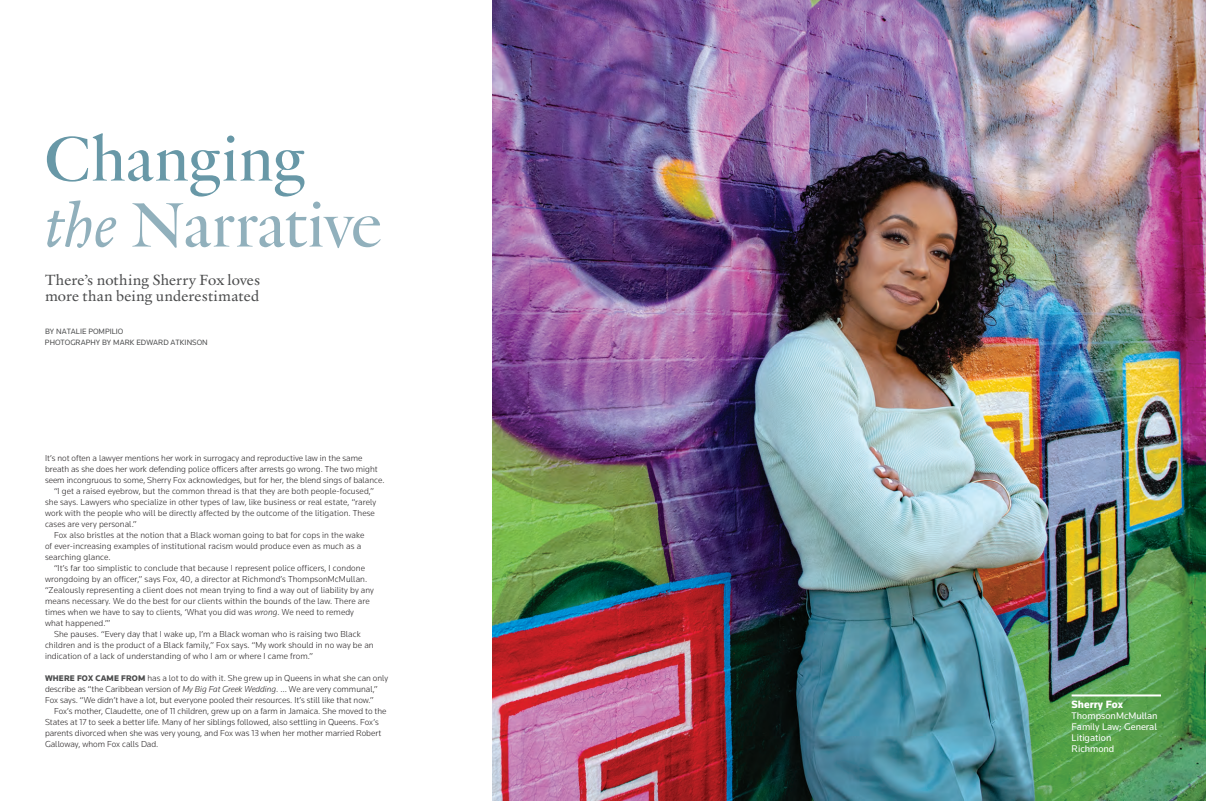
<style>
.page{position:relative;width:1206px;height:801px;background:#fff}
.page>*{position:absolute;margin:0;border:0;box-sizing:border-box;transform-origin:0 0}
.t1{font:700 64px/66px "Verdigris MVB Pro Big";letter-spacing:.005em;color:#91b0bc}
.t2{font:15px/16.5px "Verdigris MVB Pro Text";letter-spacing:.015em;color:#4b4c4d}
.t3{font:900 11px "Knowledge";color:#fff}
.t4{font:10px/11px "Knowledge";color:#fff}
.t5{font:300 9px/11px "Knowledge";letter-spacing:.01em;color:#231f20}
.t6{font:8px/11px "Knowledge";color:#4b4c4d}
.s1{color:#6898a7}
.s2{font-family:"Verdigris MVB Pro Text";font-weight:400;font-style:italic}
.s3{font-style:italic}
.s4{font-weight:900;font-size:8.5px;color:#4b4c4d}
</style>
<div class="page">
<img style="left:492px;top:0;width:714px;height:801px">
<hr style="left:1072px;top:694px;width:89px;height:2px;background:#fff">
<h1 class="t1" style="left:44px;top:127px;width:339px"><span class="s1">Changing </span><span class="s2">the</span> Narrative</h1>
<h2 class="t2" style="left:45px;top:271px;width:217px">There’s nothing Sherry Fox loves more than being underestimated</h2>
<p class="t6" style="left:45px;top:326px;width:164px">BY NATALIE POMPILIO<br>PHOTOGRAPHY BY MARK EDWARD ATKINSON</p>
<p class="t5" style="left:45px;top:452px;width:319px">It’s not often a lawyer mentions her work in surrogacy and reproductive law in the same</p>
<p class="t5" style="left:45px;top:463px;width:334px">breath as she does her work defending police officers after arrests go wrong. The two might</p>
<p class="t5" style="left:45px;top:474px;width:341px">seem incongruous to some, Sherry Fox acknowledges, but for her, the blend sings of balance.</p>
<p class="t5" style="left:54px;top:485px;width:322px">“I get a raised eyebrow, but the common thread is that they are both people-focused,”</p>
<p class="t5" style="left:45px;top:496px;width:333px">she says. Lawyers who specialize in other types of law, like business or real estate, “rarely</p>
<p class="t5" style="left:45px;top:507px;width:331px">work with the people who will be directly affected by the outcome of the litigation. These</p>
<p class="t5" style="left:45px;top:518px;width:93px">cases are very personal.”</p>
<p class="t5" style="left:54px;top:529px;width:312px">Fox also bristles at the notion that a Black woman going to bat for cops in the wake</p>
<p class="t5" style="left:45px;top:540px;width:318px">of ever-increasing examples of institutional racism would produce even as much as a</p>
<p class="t5" style="left:45px;top:551px;width:67px">searching glance.</p>
<p class="t5" style="left:54px;top:562px;width:313px">“It’s far too simplistic to conclude that because I represent police officers, I condone</p>
<p class="t5" style="left:45px;top:573px;width:324px">wrongdoing by an officer,” says Fox, 40, a director at Richmond’s ThompsonMcMullan.</p>
<p class="t5" style="left:45px;top:584px;width:331px">“Zealously representing a client does not mean trying to find a way out of liability by any</p>
<p class="t5" style="left:45px;top:595px;width:326px">means necessary. We do the best for our clients within the bounds of the law. There are</p>
<p class="t5" style="left:45px;top:606px;width:311px">times when we have to say to clients, ‘What you did was <span class="s3">wrong</span>. We need to remedy</p>
<p class="t5" style="left:45px;top:617px;width:67px">what happened.’”</p>
<p class="t5" style="left:54px;top:628px;width:308px">She pauses. “Every day that I wake up, I’m a Black woman who is raising two Black</p>
<p class="t5" style="left:45px;top:639px;width:330px">children and is the product of a Black family,” Fox says. “My work should in no way be an</p>
<p class="t5" style="left:45px;top:650px;width:270px">indication of a lack of understanding of who I am or where I came from.”</p>
<p class="t5" style="left:45px;top:672px;width:345px"><span class="s4">WHERE FOX CAME FROM</span> has a lot to do with it. She grew up in Queens in what she can only describe as “the Caribbean version of <span class="s3">My Big Fat Greek Wedding</span>. … We are very communal,”<br>Fox says. “We didn’t have a lot, but everyone pooled their resources. It’s still like that now.”</p>
<p class="t5" style="left:45px;top:705px;width:343px;text-indent:9px">Fox’s mother, Claudette, one of 11 children, grew up on a farm in Jamaica. She moved to the States at 17 to seek a better life. Many of her siblings followed, also settling in Queens. Fox’s parents divorced when she was very young, and Fox was 13 when her mother married Robert Galloway, whom Fox calls Dad.</p>
<p class="t3" style="left:1072px;top:698px;width:53px">Sherry Fox</p>
<p class="t4" style="left:1072px;top:710px;width:88px">ThompsonMcMullan<br>Family Law; General<br>Litigation<br>Richmond</p>
</div>
